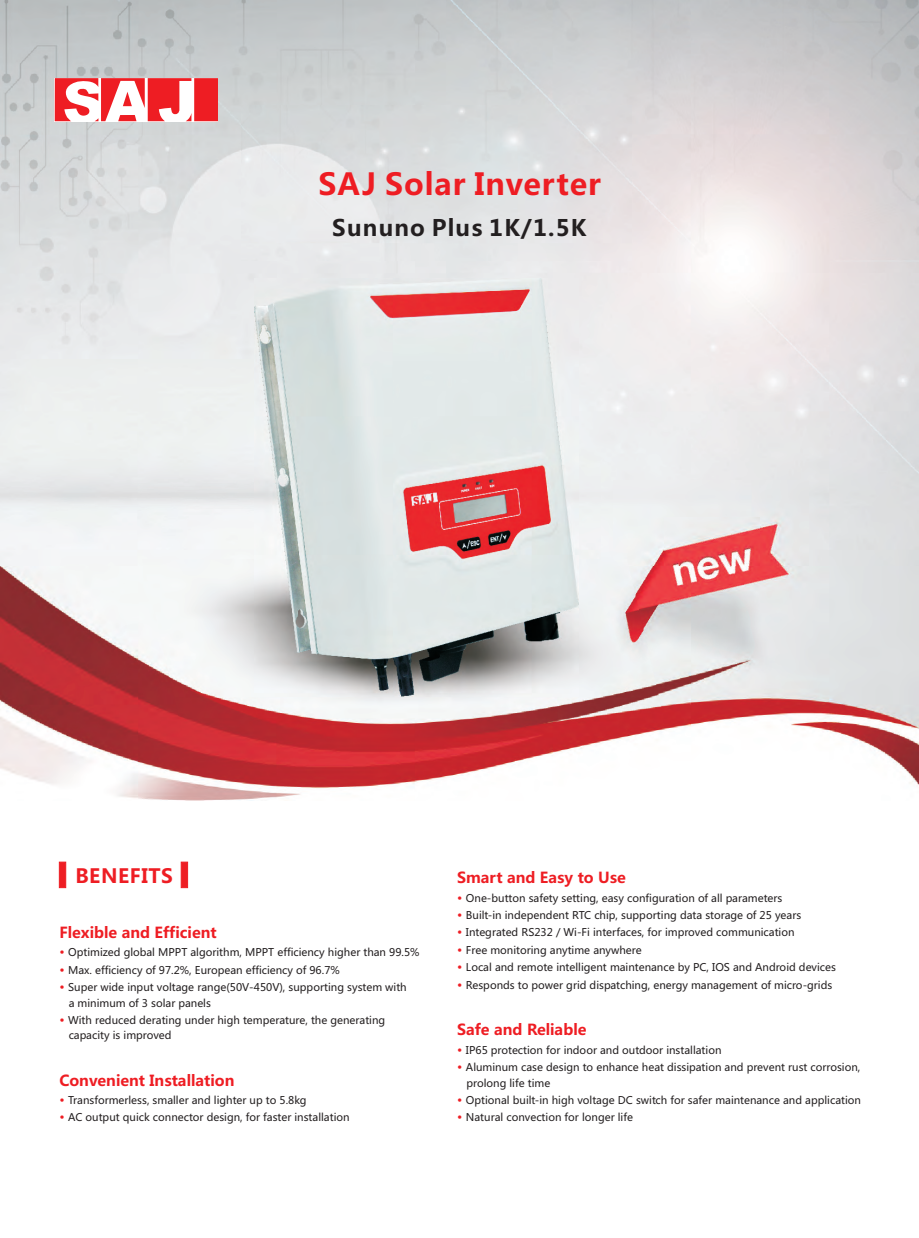
<style>
.page{position:relative;width:919px;height:1238px;background:#fff}
.page>*{position:absolute;margin:0;border:0;box-sizing:border-box;transform-origin:0 0}
.t1{font:700 30px "Microsoft Ya Hei";letter-spacing:.03em;color:#ee1d23}
.t2{font:700 22.5px "Microsoft Ya Hei";letter-spacing:.055em;color:#231f20}
.t3{font:700 19.5px "Microsoft Ya Hei";letter-spacing:.03em;color:#ee1d23}
.t4{font:700 15px "Microsoft Ya Hei";color:#ee1d23}
.t5{font:12px/17.4px "Microsoft Ya Hei";color:#ee1d23}
.t6{font:10.5px/17.4px "Microsoft Ya Hei";color:#231f20}
</style>
<div class="page">
<img style="left:0;top:0;width:445px;height:358px">
<img style="left:241px;top:105px;width:391px;height:155px">
<div style="left:601px;top:458px;width:189px;height:101px;background:#ecedee"></div>
<img style="left:613px;top:480px;width:195px;height:86px">
<img style="left:664px;top:517px;width:95px;height:49px">
<img style="left:0;top:566px;width:918px;height:234px">
<svg style="left:55px;top:78px;width:136px;height:43px"></svg>
<div style="left:194px;top:78px;width:24px;height:43px;background:#ee1d23"></div>
<svg style="left:58px;top:861px;width:9px;height:27px"></svg>
<svg style="left:180px;top:861px;width:8px;height:27px"></svg>
<img style="left:142px;top:559px;width:522px;height:159px">
<img style="left:255px;top:278px;width:323px;height:418px">
<h1 class="t1" style="left:318px;top:170px;width:284px">SAJ Solar Inverter</h1>
<h2 class="t2" style="left:332px;top:218px;width:255px">Sununo Plus 1K/1.5K</h2>
<h3 class="t3" style="left:75px;top:867px;width:99px">BENEFITS</h3>
<h3 class="t4" style="left:59px;top:925px;width:159px">Flexible and Efficient</h3>
<p class="t5" style="left:59px;top:944px;width:7px;text-align:justify">• • •</p>
<p class="t5" style="left:59px;top:1011px;width:7px">•</p>
<p class="t6" style="left:68px;top:944px;width:353px">Optimized global MPPT algorithm, MPPT efficiency higher than 99.5%<br>Max. efficiency of 97.2%, European efficiency of 96.7%<br>Super wide input voltage range(50V-450V), supporting system with</p>
<p class="t6" style="left:68px;top:995px;width:318px;line-height:17px">a minimum of 3 solar panels<br>With reduced derating under high temperature, the generating</p>
<p class="t6" style="left:69px;top:1027px;width:104px">capacity is improved</p>
<h3 class="t4" style="left:59px;top:1073px;width:177px">Convenient Installation</h3>
<p class="t5" style="left:59px;top:1091px;width:7px">• •</p>
<p class="t6" style="left:68px;top:1092px;width:283px">Transformerless, smaller and lighter up to 5.8kg<br>AC output quick connector design, for faster installation</p>
<h3 class="t4" style="left:457px;top:871px;width:170px">Smart and Easy to Use</h3>
<p class="t5" style="left:457px;top:889px;width:7px;text-align:justify">• • • • • •</p>
<p class="t6" style="left:466px;top:889px;width:371px">One-button safety setting, easy configuration of all parameters<br>Built-in independent RTC chip, supporting data storage of 25 years Integrated RS232 / Wi-Fi interfaces, for improved communication<br>Free monitoring anytime anywhere<br>Local and remote intelligent maintenance by PC, IOS and Android devices Responds to power grid dispatching, energy management of micro-grids</p>
<h3 class="t4" style="left:457px;top:1023px;width:131px">Safe and Reliable</h3>
<p class="t5" style="left:457px;top:1041px;width:7px">• •</p>
<p class="t5" style="left:457px;top:1091px;width:7px">• •</p>
<p class="t6" style="left:466px;top:1042px;width:396px">IP65 protection for indoor and outdoor installation<br>Aluminum case design to enhance heat dissipation and prevent rust corrosion,</p>
<p class="t6" style="left:466px;top:1075px;width:396px">prolong life time<br>Optional built-in high voltage DC switch for safer maintenance and application<br>Natural convection for longer life</p>
</div>
